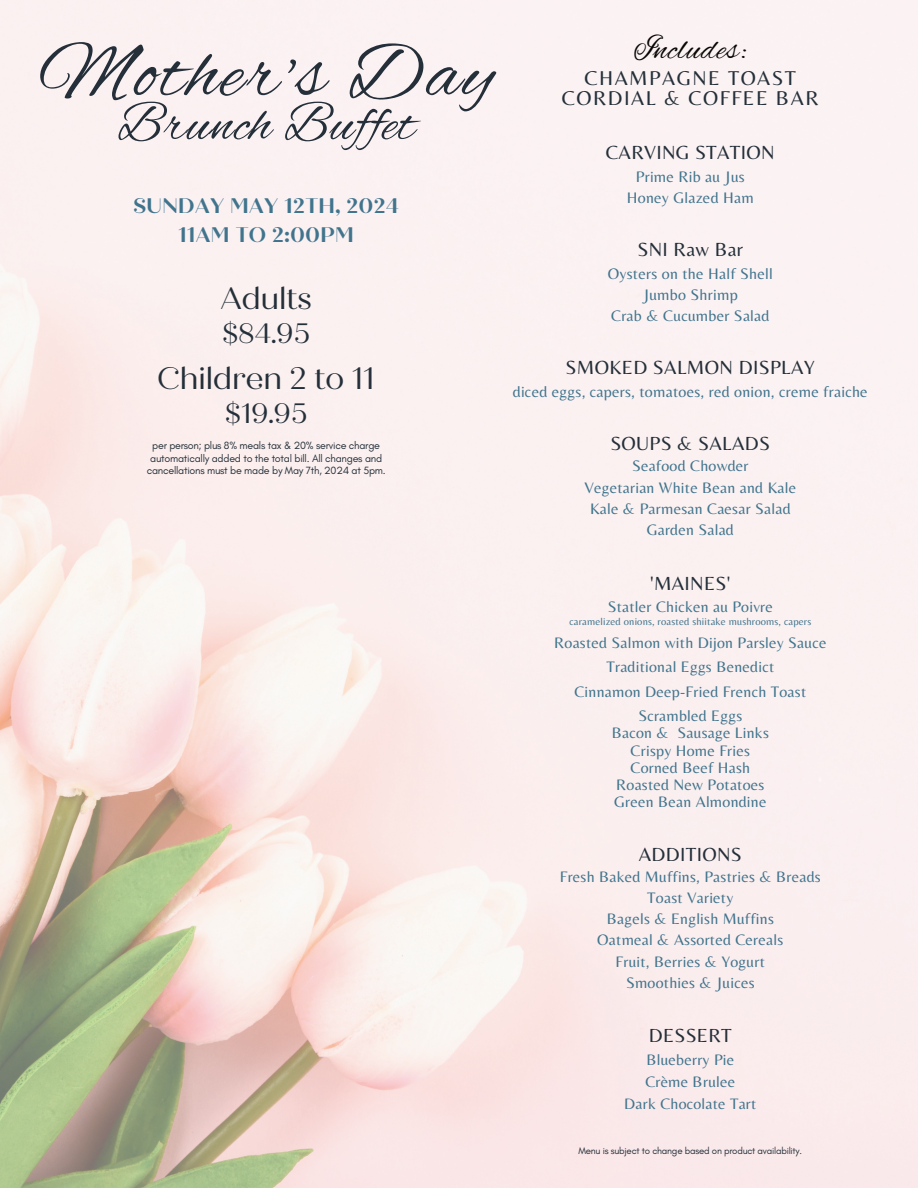
<style>
.page{position:relative;width:918px;height:1188px;background:#fff}
.page>*{position:absolute;margin:0;border:0;box-sizing:border-box;transform-origin:0 0}
.t1{font:81px "Alex Brush";letter-spacing:.045em;color:#242f39}
.t2{font:55.35px "Alex Brush";letter-spacing:.015em;color:#242f39}
.t3{font:33.45px "Alex Brush";letter-spacing:.015em;color:#080704}
.t4{font:31.05px "Quiche Display";letter-spacing:-.025em;color:#242f39}
.t5{font:28.05px "Quiche Display";letter-spacing:-.025em;color:#242f39}
.t6{font:700 21px/28.7px "Quiche Display";letter-spacing:.015em;color:#40748d;text-align:center}
.t7{font:20.85px/19.4px "Belleza";letter-spacing:.07em;color:#242f39;text-align:center}
.t8{font:19.8px "Belleza";letter-spacing:.015em;color:#242f39}
.t9{font:19.65px "Belleza";letter-spacing:.015em;color:#242f39}
.t10{font:15.9px/21.1px "Belleza";letter-spacing:.015em;color:#40748d;text-align:center}
.t11{font:15.75px/21.1px "Belleza";letter-spacing:.015em;color:#40748d;text-align:center}
.t12{font:10.65px/12.5px "Glacial Indifference";letter-spacing:-.025em;color:#242f39;text-align:center}
.t13{font:10.5px "Belleza";letter-spacing:.015em;color:#40748d}
.t14{font:9.75px "Glacial Indifference";letter-spacing:-.025em;color:#242f39}
</style>
<div class="page">
<img style="left:0;top:0;width:918px;height:1188px">
<h1 class="t1" style="left:39px;top:23px;width:456px">Mother's Day</h1>
<h2 class="t2" style="left:118px;top:90px;width:299px">Brunch Buffet</h2>
<h3 class="t6" style="left:134px;top:190px;width:267px">SUNDAY MAY 12TH, 2024<br>11AM TO 2:00PM</h3>
<h3 class="t4" style="left:220px;top:276px;width:93px">Adults</h3>
<h3 class="t5" style="left:222px;top:313px;width:89px">$84.95</h3>
<h3 class="t4" style="left:157px;top:356px;width:220px">Children 2 to 11</h3>
<h3 class="t5" style="left:225px;top:393px;width:84px">$19.95</h3>
<p class="t12" style="left:147px;top:440px;width:240px">per person; plus 8% meals tax &amp; 20% service charge automatically added to the total bill. All changes and cancellations must be made by May 7th, 2024 at 5pm.</p>
<h3 class="t3" style="left:634px;top:28px;width:114px">Includes:</h3>
<h3 class="t7" style="left:562px;top:68px;width:259px">CHAMPAGNE TOAST<br>CORDIAL &amp; COFFEE BAR</h3>
<p class="t8" style="left:606px;top:141px;width:171px">CARVING STATION</p>
<p class="t10" style="left:627px;top:166px;width:128px">Prime Rib au Jus<br>Honey Glazed Ham</p>
<p class="t8" style="left:637px;top:238px;width:107px">SNI Raw Bar</p>
<p class="t10" style="left:608px;top:263px;width:166px">Oysters on the Half Shell<br>Jumbo Shrimp<br>Crab &amp; Cucumber Salad</p>
<p class="t8" style="left:566px;top:356px;width:251px">SMOKED SALMON DISPLAY</p>
<p class="t10" style="left:513px;top:381px;width:356px">diced eggs, capers, tomatoes, red onion, creme fraiche</p>
<p class="t8" style="left:610px;top:432px;width:161px">SOUPS &amp; SALADS</p>
<p class="t11" style="left:584px;top:455px;width:213px">Seafood Chowder<br>Vegetarian White Bean and Kale<br>Kale &amp; Parmesan Caesar Salad<br>Garden Salad</p>
<p class="t8" style="left:650px;top:572px;width:82px">'MAINES'</p>
<p class="t11" style="left:608px;top:596px;width:167px">Statler Chicken au Poivre</p>
<p class="t13" style="left:569px;top:615px;width:243px">caramelized onions, roasted shiitake mushrooms, capers</p>
<p class="t11" style="left:554px;top:630px;width:274px;line-height:24.3px">Roasted Salmon with Dijon Parsley Sauce<br>Traditional Eggs Benedict<br>Cinnamon Deep-Fried French Toast<br>Scrambled Eggs</p>
<p class="t11" style="left:612px;top:724px;width:159px;line-height:17.2px">Bacon &amp; Sausage Links<br>Crispy Home Fries<br>Corned Beef Hash<br>Roasted New Potatoes<br>Green Bean Almondine</p>
<p class="t8" style="left:639px;top:842px;width:105px">ADDITIONS</p>
<p class="t11" style="left:560px;top:866px;width:262px">Fresh Baked Muffins, Pastries &amp; Breads<br>Toast Variety<br>Bagels &amp; English Muffins<br>Oatmeal &amp; Assorted Cereals<br>Fruit, Berries &amp; Yogurt<br>Smoothies &amp; Juices</p>
<p class="t9" style="left:649px;top:1023px;width:85px">DESSERT</p>
<p class="t11" style="left:624px;top:1049px;width:134px;line-height:21.9px">Blueberry Pie<br>Crème Brulee<br>Dark Chocolate Tart</p>
<p class="t14" style="left:578px;top:1145px;width:225px">Menu is subject to change based on product availability.</p>
</div>
